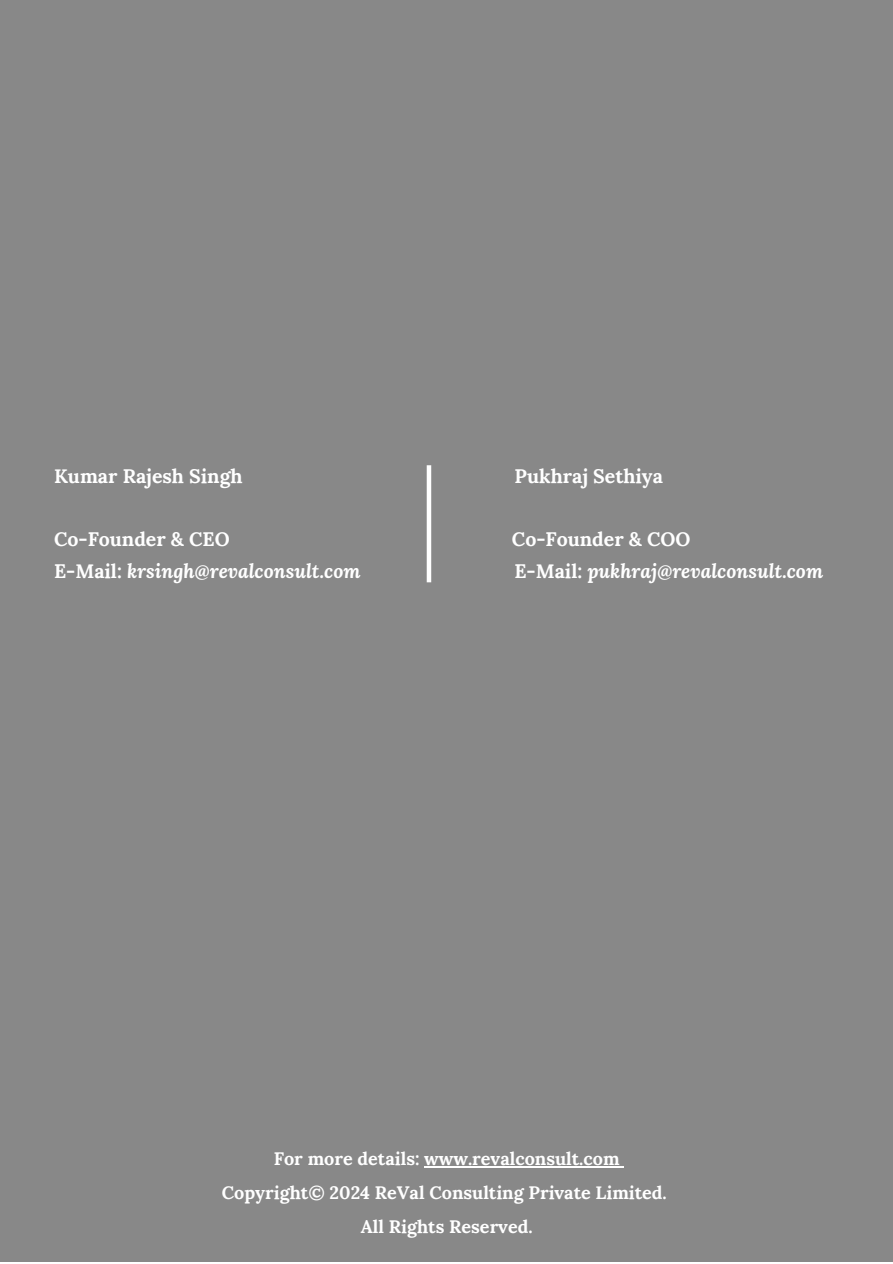
<style>
.page{position:relative;width:893px;height:1264px;background:#fff}
.page>*{position:absolute;margin:0;border:0;box-sizing:border-box;transform-origin:0 0}
.t1{font:italic 700 19.5px "Lora";color:#fff}
.t2{font:700 19.5px "Lora";color:#fff}
.t3{font:700 18px/33.8px "Lora";color:#fff;text-align:center}
.s1{font-style:normal}
</style>
<div class="page">
<div style="left:0;top:0;width:892px;height:1261px;background:#888"></div>
<hr style="left:424px;top:1166px;width:195px;height:1px;background:#fff">
<div style="left:426px;top:465px;width:5px;height:117px;background:#fff"></div>
<h1 class="t2" style="left:54px;top:463px;width:190px">Kumar Rajesh Singh</h1>
<h1 class="t2" style="left:514px;top:463px;width:150px">Pukhraj Sethiya</h1>
<h1 class="t2" style="left:54px;top:526px;width:177px">Co-Founder &amp; CEO</h1>
<h1 class="t2" style="left:512px;top:526px;width:180px">Co-Founder &amp; COO</h1>
<h1 class="t1" style="left:54px;top:557px;width:308px"><span class="s1">E-Mail:</span> krsingh@revalconsult.com</h1>
<h1 class="t1" style="left:514px;top:557px;width:310px"><span class="s1">E-Mail:</span> pukhraj@revalconsult.com</h1>
<h1 class="t3" style="left:222px;top:1141px;width:446px">For more details: www.revalconsult.com<br>Copyright© 2024 ReVal Consulting Private Limited.<br>All Rights Reserved.</h1>
</div>
